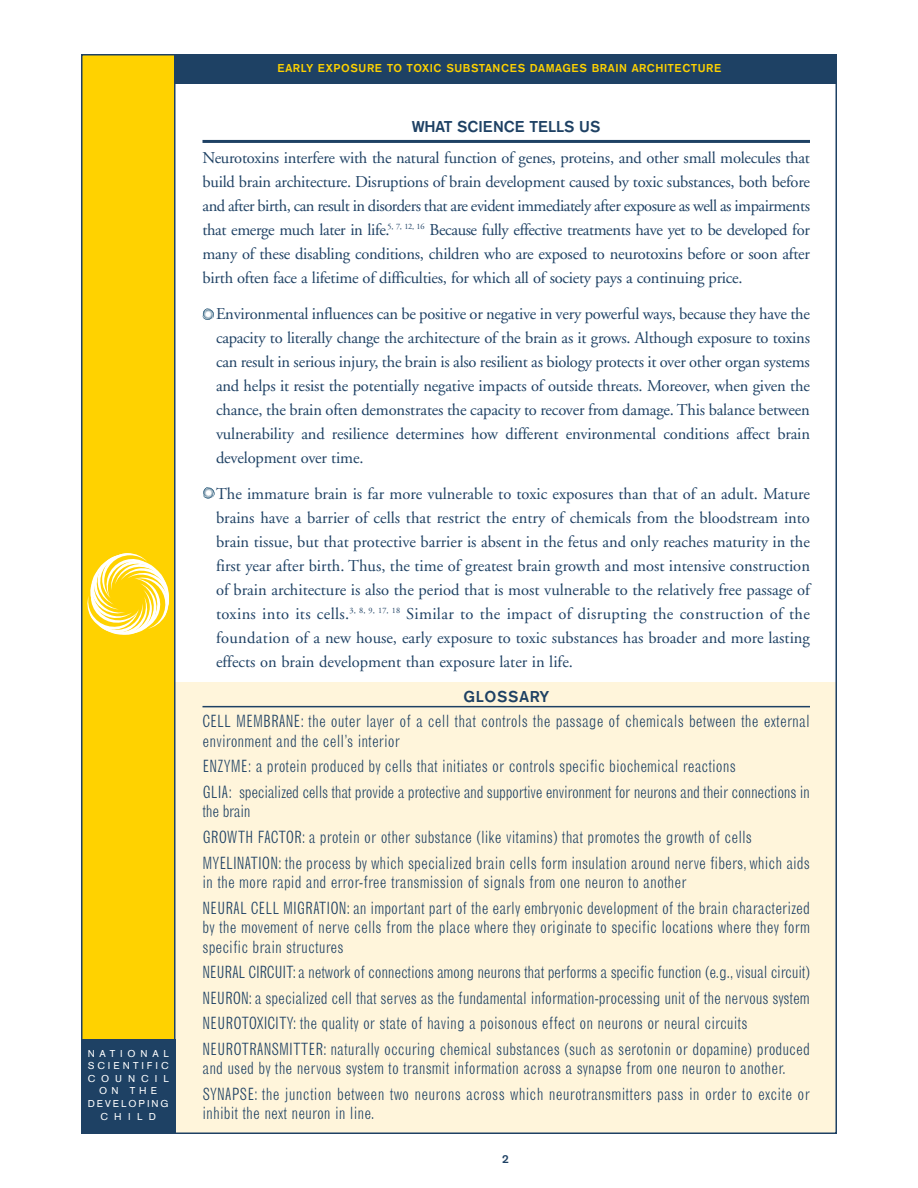
<style>
.page{position:relative;width:918px;height:1188px;background:#fff}
.page>*{position:absolute;margin:0;border:0;box-sizing:border-box;transform-origin:0 0}
.t1{font:16.5px/24px "Adobe Garamond";letter-spacing:-.01em;color:#1e4164;text-align:justify}
.t2{font:300 condensed 16.5px/25.5px "Grotesque";color:#1e4164}
.t3{font:300 condensed 16.5px/25.5px "Grotesque";letter-spacing:-.025em;color:#1e4164}
.t4{font:16.5px "A Grotesk Mdm";color:#1e4164}
.t5{font:16.5px "A Grotesk Mdm";letter-spacing:.05em;color:#1e4164}
.t6{font:12px "A Grotesk Mdm";letter-spacing:.05em;color:#ffd200}
.t7{font:12px "A Grotesk Mdm";color:#1e4164}
.t8{font:10.5px/12.6px "A Grotesk Rgl";letter-spacing:.39em;color:#fff;text-align:center}
</style>
<div class="page">
<div style="left:176px;top:682px;width:661px;height:450px;background:#fff5db"></div>
<div style="left:176px;top:56px;width:661px;height:28px;background:#1e4164"></div>
<div style="left:82px;top:55px;width:93px;height:1078px;background:#ffd200"></div>
<svg style="left:88px;top:553px;width:81px;height:82px"></svg>
<div style="left:81px;top:54px;width:95px;height:1080px;border:2px solid #1e4164"></div>
<div style="left:81px;top:1040px;width:95px;height:94px;background:#1e4164"></div>
<hr style="left:202px;top:140px;width:608px;height:3px;background:#1e4164">
<svg style="left:202px;top:308px;width:12px;height:12px"></svg>
<svg style="left:203px;top:487px;width:11px;height:11px"></svg>
<hr style="left:202px;top:706px;width:608px;height:1px;background:#1e4164">
<p class="t8" style="left:88px;top:1048px;width:83px">NATIONAL<br>SCIENTIFIC<br>COUNCIL<br>ON THE<br>DEVELOPING<br>CHILD</p>
<p class="t6" style="left:278px;top:63px;width:445px">EARLY EXPOSURE TO TOXIC SUBSTANCES DAMAGES BRAIN ARCHITECTURE</p>
<p class="t4" style="left:412px;top:121px;width:190px">WHAT SCIENCE TELLS US</p>
<p class="t1" style="left:202px;top:147px;width:609px">Neurotoxins interfere with the natural function of genes, proteins, and other small molecules that build brain architecture. Disruptions of brain development caused by toxic substances, both before and after birth, can result in disorders that are evident immediately after exposure as well as impairments that emerge much later in life.<sup>5,</sup> <sup>7,</sup> <sup>12,</sup> <sup>16</sup> Because fully effective treatments have yet to be developed for many of these disabling conditions, children who are exposed to neurotoxins before or soon after birth often face a lifetime of difficulties, for which all of society pays a continuing price.</p>
<p class="t1" style="left:216px;top:303px;width:596px">Environmental influences can be positive or negative in very powerful ways, because they have the capacity to literally change the architecture of the brain as it grows. Although exposure to toxins can result in serious injury, the brain is also resilient as biology protects it over other organ systems and helps it resist the potentially negative impacts of outside threats. Moreover, when given the chance, the brain often demonstrates the capacity to recover from damage. This balance between vulnerability and resilience determines how different environmental conditions affect brain development over time.</p>
<p class="t1" style="left:216px;top:483px;width:596px">The immature brain is far more vulnerable to toxic exposures than that of an adult. Mature brains have a barrier of cells that restrict the entry of chemicals from the bloodstream into brain tissue, but that protective barrier is absent in the fetus and only reaches maturity in the first year after birth. Thus, the time of greatest brain growth and most intensive construction of brain architecture is also the period that is most vulnerable to the relatively free passage of toxins into its cells.<sup>3,</sup> <sup>8,</sup> <sup>9,</sup> <sup>17,</sup> <sup>18</sup> Similar to the impact of disrupting the construction of the foundation of a new house, early exposure to toxic substances has broader and more lasting effects on brain development than exposure later in life.</p>
<p class="t5" style="left:463px;top:690px;width:87px">GLOSSARY</p>
<p class="t2" style="left:202px;top:713px;width:609px;line-height:19.5px">CELL MEMBRANE: the outer layer of a cell that controls the passage of chemicals between the external environment and the cell’s interior</p>
<p class="t3" style="left:202px;top:755px;width:609px">ENZYME: a protein produced by cells that initiates or controls specific biochemical reactions<br>GLIA: specialized cells that provide a protective and supportive environment for neurons and their connections in</p>
<p class="t2" style="left:202px;top:800px;width:609px">the brain<br>GROWTH FACTOR: a protein or other substance (like vitamins) that promotes the growth of cells<br>MYELINATION: the process by which specialized brain cells form insulation around nerve fibers, which aids</p>
<p class="t2" style="left:202px;top:870px;width:609px">in the more rapid and error-free transmission of signals from one neuron to another<br>NEURAL CELL MIGRATION: an important part of the early embryonic development of the brain characterized</p>
<p class="t2" style="left:202px;top:918px;width:609px;line-height:19.5px">by the movement of nerve cells from the place where they originate to specific locations where they form specific brain structures</p>
<p class="t2" style="left:202px;top:960px;width:609px">NEURAL CIRCUIT: a network of connections among neurons that performs a specific function (e.g.,visual circuit)<br>NEURON: a specialized cell that serves as the fundamental information-processing unit of the nervous system NEUROTOXICITY: the quality or state of having a poisonous effect on neurons or neural circuits NEUROTRANSMITTER: naturally occuring chemical substances (such as serotonin or dopamine) produced</p>
<p class="t2" style="left:202px;top:1057px;width:609px">and used by the nervous system to transmit information across a synapse from one neuron to another.<br>SYNAPSE: the junction between two neurons across which neurotransmitters pass in order to excite or</p>
<p class="t2" style="left:202px;top:1102px;width:174px">inhibit the next neuron in line.</p>
<p class="t7" style="left:502px;top:1155px;width:9px">2</p>
</div>
